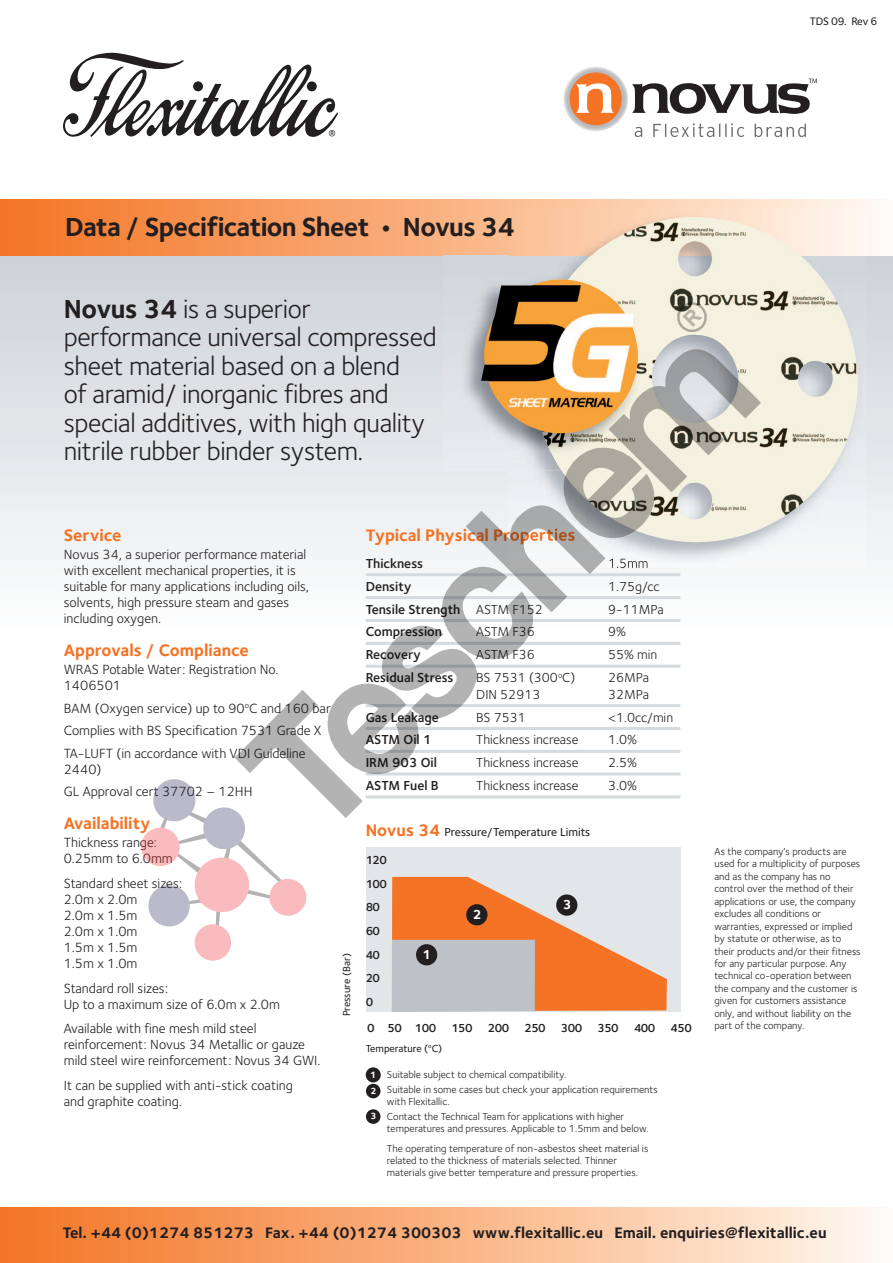
<style>
.page{position:relative;width:893px;height:1263px;background:#fff}
.page>*{position:absolute;margin:0;border:0;box-sizing:border-box;transform-origin:0 0}
.t1{font:27px/28.5px "Foundry Sterling";letter-spacing:-.015em;color:#231f20}
.t2{font:700 27px "Foundry Sterling";letter-spacing:-.025em;color:#231f20}
.t3{font:700 17.25px "Foundry Sterling";color:#f47325}
.t4{font:700 15.75px "Foundry Sterling";color:#231f20}
.t5{font:13.8px/16px "Foundry Sterling";color:#231f20}
.t6{font:13.5px "Foundry Sterling";color:#231f20}
.t7{font:600 13.5px/23px "Foundry Sterling";color:#231f20}
.t8{font:700 13.5px "Foundry Sterling";color:#fff}
.t9{font:600 12px/23.7px "Foundry Sterling";letter-spacing:-.05em;color:#231f20}
.t10{font:500 12px "Foundry Sterling";color:#231f20}
.t11{font:500 11.25px "Foundry Sterling";letter-spacing:-.025em;color:#231f20}
.t12{font:10.5px/12.5px "Foundry Sterling";color:#231f20}
.t13{font:500 10.5px "Foundry Sterling";color:#231f20}
.t14{font:700 9.6px "Foundry Sterling";color:#fff}
.t15{font:700 9.3px "Foundry Sterling";color:#fff}
.s1{font-weight:700}
.s2{font-weight:400}
.s3{font-weight:700;font-size:17.25px;color:#f47325}
</style>
<div class="page">
<div style="left:0;top:251px;width:893px;height:378px;background:linear-gradient(to bottom,#cdd0d4,#fcfdfe)"></div>
<div style="left:0;top:200px;width:893px;height:55px;background:linear-gradient(to right,#f47321,#fff7ed)"></div>
<div style="left:366px;top:1067px;width:15px;height:15px;background:#231f20;border-radius:50%"></div>
<div style="left:366px;top:1084px;width:14px;height:14px;background:#231f20;border-radius:50%"></div>
<div style="left:366px;top:1109px;width:14px;height:15px;background:#231f20;border-radius:50%"></div>
<img style="left:508px;top:209px;width:358px;height:359px">
<img style="left:534px;top:217px;width:324px;height:325px">
<div style="left:444px;top:256px;width:90px;height:38px;background:#d0d5da"></div>
<img style="left:534px;top:256px;width:124px;height:38px">
<img style="left:481px;top:279px;width:157px;height:15px">
<div style="left:0;top:1208px;width:893px;height:55px;background:linear-gradient(to right,#f47321,#fff7ed)"></div>
<img style="left:563px;top:66px;width:65px;height:65px;border-radius:50%">
<div style="left:570px;top:72px;width:52px;height:53px;background:#f47325;border-radius:50%"></div>
<svg style="left:576px;top:83px;width:38px;height:30px"></svg>
<svg style="left:632px;top:79px;width:185px;height:35px"></svg>
<svg style="left:635px;top:127px;width:7px;height:10px"></svg>
<svg style="left:653px;top:123px;width:91px;height:14px"></svg>
<svg style="left:755px;top:123px;width:51px;height:14px"></svg>
<svg style="left:63px;top:53px;width:275px;height:84px"></svg>
<svg style="left:133px;top:294px;width:631px;height:718px"></svg>
<p class="t11" style="left:810px;top:17px;width:69px">TDS 09. Rev 6</p>
<h1 class="t2" style="left:65px;top:216px;width:451px">Data / Specification Sheet • Novus 34</h1>
<h1 class="t1" style="left:64px;top:297px;width:374px"><span class="s1">Novus 34</span> is a superior performance universal compressed sheet material based on a blend<br>of aramid/ inorganic fibres and special additives, with high quality nitrile rubber binder system.</h1>
<h2 class="t3" style="left:64px;top:528px;width:59px">Service</h2>
<h3 class="t5" style="left:64px;top:547px;width:247px">Novus 34, a superior performance material with excellent mechanical properties, it is suitable for many applications including oils, solvents, high pressure steam and gases including oxygen.</h3>
<h2 class="t3" style="left:64px;top:643px;width:187px">Approvals / Compliance</h2>
<h3 class="t5" style="left:64px;top:663px;width:216px">WRAS Potable Water: Registration No.<br>1406501</h3>
<h3 class="t5" style="left:64px;top:698px;width:269px;line-height:22.5px">BAM (Oxygen service) up to 90<sup>o</sup>C and 160 bar<br>Complies with BS Specification 7531 Grade X<br>TA-LUFT (in accordance with VDI Guideline</h3>
<h3 class="t5" style="left:64px;top:759px;width:190px;line-height:22.4px">2440)<br>GL Approval cert 37702 – 12HH</h3>
<h2 class="t3" style="left:64px;top:816px;width:88px">Availability</h2>
<h3 class="t5" style="left:64px;top:836px;width:111px">Thickness range:<br>0.25mm to 6.0mm</h3>
<h3 class="t5" style="left:64px;top:876px;width:120px">Standard sheet sizes:<br>2.0m x 2.0m<br>2.0m x 1.5m<br>2.0m x 1.0m<br>1.5m x 1.5m<br>1.5m x 1.0m</h3>
<h3 class="t5" style="left:64px;top:981px;width:218px">Standard roll sizes:<br>Up to a maximum size of 6.0m x 2.0m</h3>
<h3 class="t5" style="left:64px;top:1022px;width:258px">Available with fine mesh mild steel reinforcement: Novus 34 Metallic or gauze mild steel wire reinforcement: Novus 34 GWI.</h3>
<h3 class="t5" style="left:64px;top:1078px;width:231px">It can be supplied with anti-stick coating and graphite coating.</h3>
<p class="t13" style="left:342px;top:1016px;width:64px;rotate:-90deg">Pressure (Bar)</p>
<h2 class="t3" style="left:366px;top:528px;width:211px">Typical Physical Properties</h2>
<p class="t7" style="left:366px;top:553px;width:59px">Thickness<br>Density</p>
<p class="t6" style="left:608px;top:581px;width:53px">1.75g/cc</p>
<p class="t7" style="left:366px;top:599px;width:179px">Tensile Strength <span class="s2">ASTM F152</span></p>
<p class="t6" style="left:608px;top:604px;width:57px">9-11MPa</p>
<p class="t7" style="left:366px;top:621px;width:78px">Compression</p>
<p class="t6" style="left:476px;top:627px;width:60px">ASTM F36</p>
<p class="t6" style="left:608px;top:627px;width:19px">9%</p>
<p class="t7" style="left:366px;top:644px;width:57px">Recovery</p>
<p class="t6" style="left:476px;top:649px;width:60px">ASTM F36</p>
<p class="t6" style="left:608px;top:649px;width:51px">55% min</p>
<p class="t7" style="left:366px;top:667px;width:89px">Residual Stress</p>
<p class="t6" style="left:476px;top:672px;width:101px">BS 7531 (300<sup>o</sup>C)</p>
<p class="t6" style="left:608px;top:672px;width:42px">26MPa</p>
<p class="t6" style="left:476px;top:689px;width:66px">DIN 52913</p>
<p class="t6" style="left:608px;top:689px;width:42px">32MPa</p>
<p class="t7" style="left:366px;top:707px;width:75px">Gas Leakage</p>
<p class="t6" style="left:476px;top:712px;width:51px">BS 7531</p>
<p class="t6" style="left:608px;top:712px;width:67px">&lt;1.0cc/min</p>
<p class="t7" style="left:366px;top:729px;width:67px">ASTM Oil 1</p>
<p class="t6" style="left:476px;top:735px;width:104px">Thickness increase</p>
<p class="t6" style="left:608px;top:735px;width:30px">1.0%</p>
<p class="t7" style="left:366px;top:752px;width:73px">IRM 903 Oil</p>
<p class="t6" style="left:476px;top:757px;width:104px">Thickness increase</p>
<p class="t6" style="left:608px;top:757px;width:30px">2.5%</p>
<p class="t7" style="left:366px;top:775px;width:75px">ASTM Fuel B</p>
<p class="t6" style="left:476px;top:780px;width:104px">Thickness increase</p>
<p class="t6" style="left:608px;top:780px;width:30px">3.0%</p>
<p class="t10" style="left:366px;top:827px;width:226px"><span class="s3">Novus 34</span> Pressure/Temperature Limits</p>
<p class="t9" style="left:366px;top:849px;width:23px">120<br>100<br>80<br>60<br>40<br>20<br>0</p>
<p class="t9" style="left:367px;top:1017px;width:71px">0 50 100</p>
<p class="t9" style="left:451px;top:1017px;width:23px">150</p>
<p class="t9" style="left:488px;top:1017px;width:23px">200</p>
<p class="t9" style="left:524px;top:1017px;width:23px">250</p>
<p class="t9" style="left:561px;top:1017px;width:23px">300</p>
<p class="t9" style="left:597px;top:1017px;width:23px">350</p>
<p class="t9" style="left:634px;top:1017px;width:23px">400</p>
<p class="t9" style="left:671px;top:1017px;width:23px">450</p>
<p class="t8" style="left:563px;top:899px;width:10px">3</p>
<p class="t8" style="left:473px;top:909px;width:10px">2</p>
<p class="t8" style="left:422px;top:949px;width:10px">1</p>
<p class="t13" style="left:366px;top:1044px;width:78px">Temperature (<sup>o</sup>C)</p>
<p class="t14" style="left:370px;top:1071px;width:8px">1</p>
<p class="t15" style="left:370px;top:1087px;width:7px">2</p>
<p class="t15" style="left:370px;top:1112px;width:7px">3</p>
<p class="t12" style="left:387px;top:1068px;width:272px;line-height:15px">Suitable subject to chemical compatibility.<br>Suitable in some cases but check your application requirements</p>
<p class="t12" style="left:387px;top:1095px;width:239px;line-height:15px">with Flexitallic.<br>Contact the Technical Team for applications with higher</p>
<p class="t12" style="left:387px;top:1123px;width:263px">temperatures and pressures. Applicable to 1.5mm and below.</p>
<p class="t12" style="left:387px;top:1143px;width:263px;line-height:12px">The operating temperature of non-asbestos sheet material is related to the thickness of materials selected. Thinner materials give better temperature and pressure properties.</p>
<p class="t12" style="left:714px;top:846px;width:148px">As the company’s products are used for a multiplicity of purposes and as the company has no control over the method of their applications or use, the company excludes all conditions or warranties, expressed or implied by statute or otherwise, as to their products and/or their fitness for any particular purpose. Any technical co-operation between the company and the customer is given for customers assistance only, and without liability on the part of the company.</p>
<h3 class="t4" style="left:63px;top:1226px;width:765px">Tel. +44 (0)1274 851273 Fax. +44 (0)1274 300303 www.flexitallic.eu Email. enquiries@flexitallic.eu</h3>
</div>
